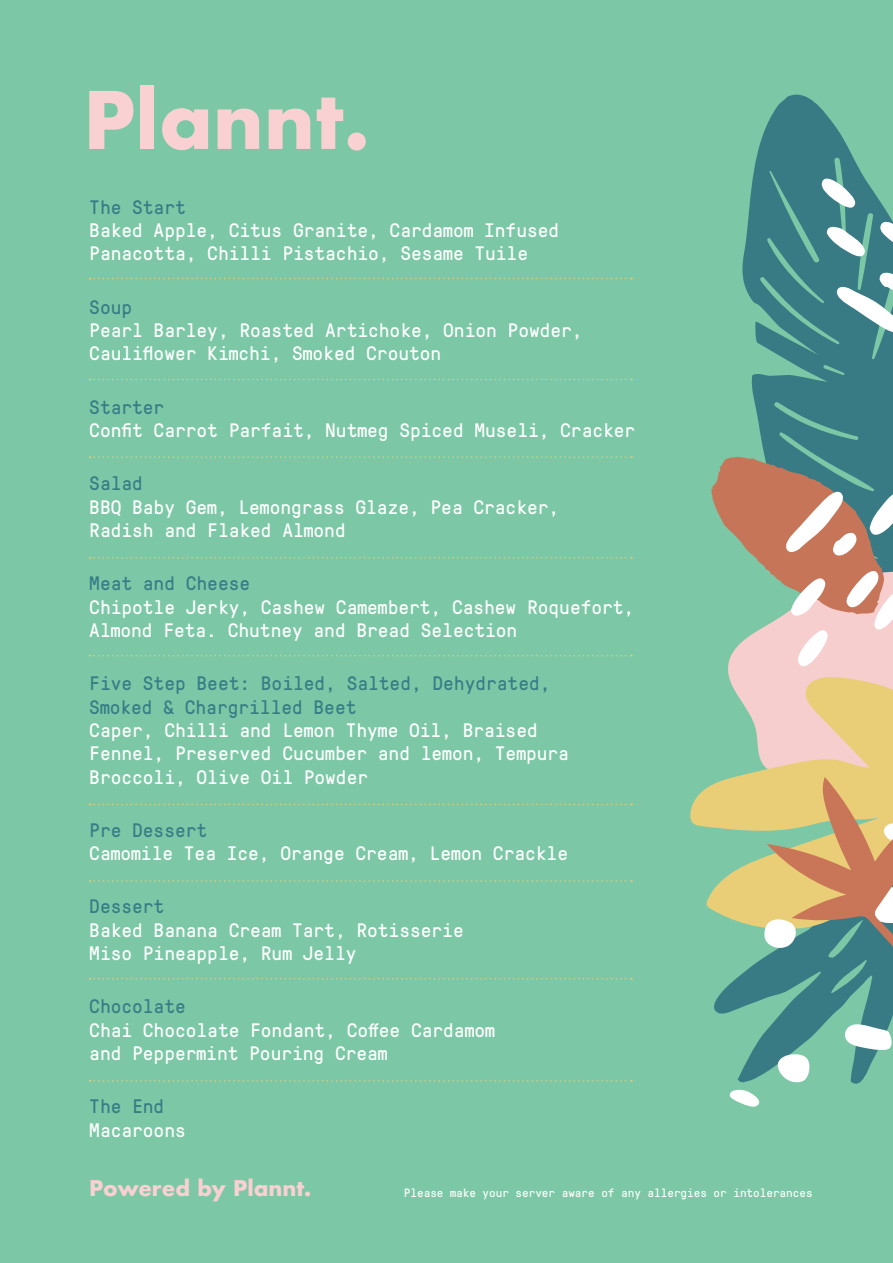
<style>
.page{position:relative;width:893px;height:1263px;background:#7cc8a6}
.page>*{position:absolute;margin:0;border:0;box-sizing:border-box;transform-origin:0 0}
.t1{font:700 21px "Futura";color:#fad1d2}
.t2{font:19.5px/23.4px "GT Pressura Mono";color:#fff}
.t3{font:19.5px/23.4px "GT Pressura Mono";color:#367c86}
.t4{font:12px "GT Pressura Mono";color:#fff}
</style>
<div class="page">
<svg style="left:737px;top:95px;width:156px;height:362px;fill:#387b85"></svg>
<svg style="left:714px;top:999px;width:179px;height:85px"></svg>
<svg style="left:690px;top:785px;width:21px;height:124px"></svg>
<svg style="left:729px;top:1089px;width:30px;height:18px"></svg>
<svg style="left:841px;top:1023px;width:51px;height:27px"></svg>
<svg style="left:777px;top:1054px;width:34px;height:29px"></svg>
<svg style="left:711px;top:457px;width:182px;height:542px"></svg>
<svg style="left:89px;top:91px;width:44px;height:58px"></svg>
<div style="left:140px;top:85px;width:14px;height:64px;background:#fad1d2"></div>
<svg style="left:162px;top:108px;width:46px;height:42px"></svg>
<svg style="left:218px;top:109px;width:41px;height:40px"></svg>
<svg style="left:269px;top:109px;width:41px;height:40px"></svg>
<svg style="left:317px;top:98px;width:49px;height:53px"></svg>
<svg style="left:822px;top:179px;width:71px;height:153px;background:#6ca1a4"></svg>
<svg style="left:90px;top:278px;width:542px;height:1px"></svg>
<svg style="left:90px;top:379px;width:542px;height:1px"></svg>
<svg style="left:90px;top:456px;width:542px;height:2px"></svg>
<svg style="left:90px;top:655px;width:542px;height:1px"></svg>
<svg style="left:90px;top:804px;width:542px;height:1px"></svg>
<svg style="left:90px;top:880px;width:542px;height:2px"></svg>
<svg style="left:90px;top:978px;width:542px;height:1px"></svg>
<svg style="left:90px;top:1080px;width:542px;height:2px"></svg>
<svg style="left:90px;top:557px;width:542px;height:2px"></svg>
<p class="t3" style="left:89px;top:194px;width:98px">The Start</p>
<p class="t2" style="left:89px;top:217px;width:471px">Baked Apple, Citus Granite, Cardamom Infused<br>Panacotta, Chilli Pistachio, Sesame Tuile</p>
<p class="t3" style="left:89px;top:294px;width:44px">Soup</p>
<p class="t2" style="left:89px;top:317px;width:495px">Pearl Barley, Roasted Artichoke, Onion Powder,<br>Cauliflower Kimchi, Smoked Crouton</p>
<p class="t3" style="left:89px;top:394px;width:77px">Starter</p>
<p class="t2" style="left:89px;top:417px;width:547px">Confit Carrot Parfait, Nutmeg Spiced Museli, Cracker</p>
<p class="t3" style="left:89px;top:470px;width:55px">Salad</p>
<p class="t2" style="left:89px;top:494px;width:471px">BBQ Baby Gem, Lemongrass Glaze, Pea Cracker,<br>Radish and Flaked Almond</p>
<p class="t3" style="left:89px;top:570px;width:162px">Meat and Cheese</p>
<p class="t2" style="left:89px;top:594px;width:547px">Chipotle Jerky, Cashew Camembert, Cashew Roquefort,<br>Almond Feta. Chutney and Bread Selection</p>
<p class="t3" style="left:89px;top:670px;width:463px">Five Step Beet: Boiled, Salted, Dehydrated,<br>Smoked &amp; Chargrilled Beet</p>
<p class="t2" style="left:89px;top:717px;width:481px">Caper, Chilli and Lemon Thyme Oil, Braised<br>Fennel, Preserved Cucumber and lemon, Tempura<br>Broccoli, Olive Oil Powder</p>
<p class="t3" style="left:89px;top:817px;width:119px">Pre Dessert</p>
<p class="t2" style="left:89px;top:841px;width:480px">Camomile Tea Ice, Orange Cream, Lemon Crackle</p>
<p class="t3" style="left:89px;top:894px;width:77px">Dessert</p>
<p class="t2" style="left:89px;top:917px;width:376px">Baked Banana Cream Tart, Rotisserie<br>Miso Pineapple, Rum Jelly</p>
<p class="t3" style="left:89px;top:994px;width:98px">Chocolate</p>
<p class="t2" style="left:89px;top:1017px;width:407px">Chai Chocolate Fondant, Coffee Cardamom and Peppermint Pouring Cream</p>
<p class="t3" style="left:89px;top:1094px;width:77px">The End</p>
<p class="t2" style="left:89px;top:1117px;width:98px">Macaroons</p>
<p class="t1" style="left:89px;top:1173px;width:224px">Powered by Plannt.</p>
<p class="t4" style="left:404px;top:1185px;width:410px">Please make your server aware of any allergies or intolerances</p>
</div>
